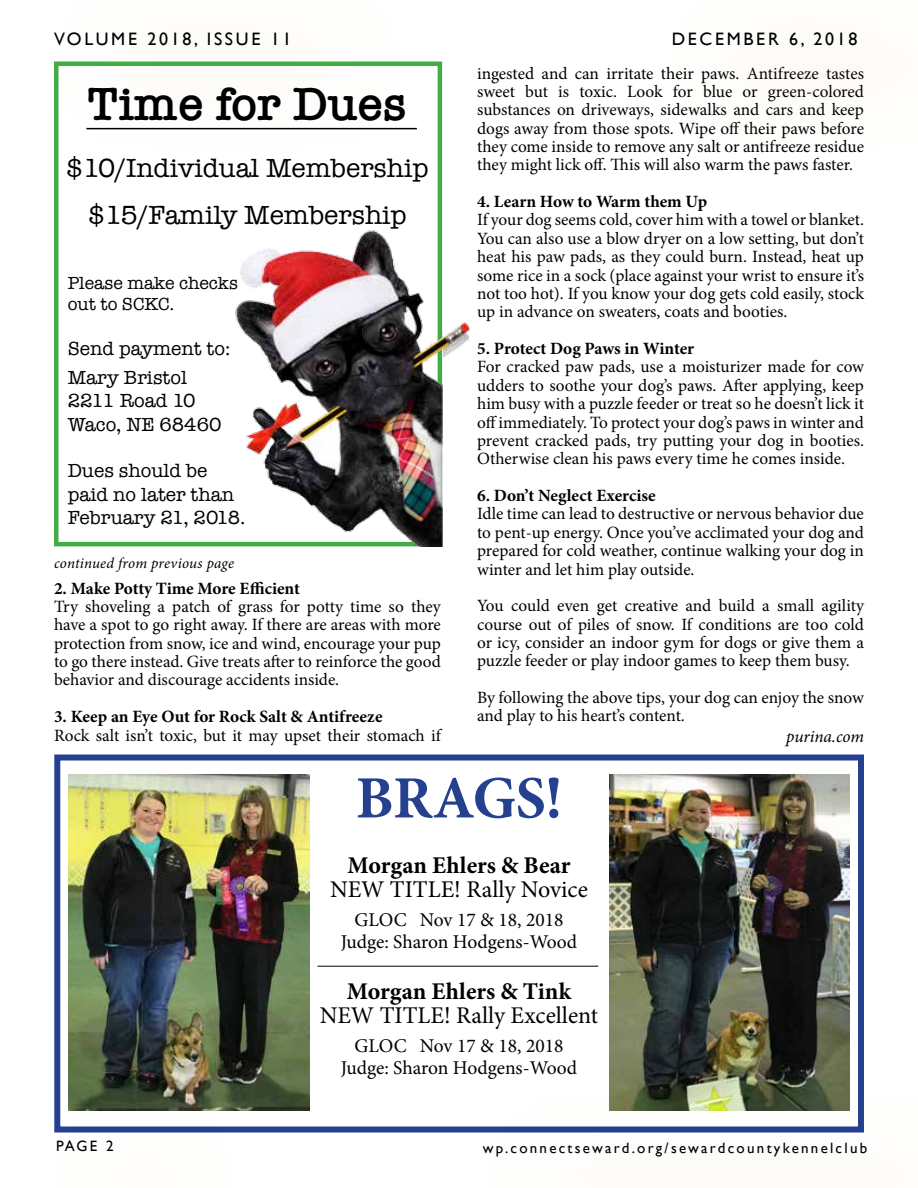
<style>
.page{position:relative;width:918px;height:1188px;background:#fff}
.page>*{position:absolute;margin:0;border:0;box-sizing:border-box;transform-origin:0 0}
.t1{font:700 60px "Minion Pro";letter-spacing:-.01em;color:#25408f}
.t2{font:600 48px "American Typewriter";color:#000}
.t3{font:27px/46.5px "American Typewriter";color:#000;text-align:center}
.t4{font:24px "Minion Pro";color:#000}
.t5{font:700 24px "Minion Pro";color:#000}
.t6{font:19.5px/23.4px "American Typewriter";color:#000}
.t7{font:19.5px/22.5px "Minion Pro";color:#000;text-align:center}
.t8{font:18px "Gill Sans";letter-spacing:.15em;color:#000}
.t9{font:18px/21.6px "American Typewriter";color:#000}
.t10{font:17.25px/18.3px "Minion Pro";color:#000;text-align:justify}
.t11{font:700 17.25px "Minion Pro";letter-spacing:-.005em;color:#000}
.t12{font:italic 17.25px "Minion Pro";letter-spacing:-.01em;color:#000}
.t13{font:15px "Gill Sans";letter-spacing:.15em;color:#000}
.t14{font:italic 15px "Minion Pro";letter-spacing:.01em;color:#000}
</style>
<div class="page">
<div style="left:487px;top:1093px;width:431px;height:95px;background:#fefdfb"></div>
<div style="left:54px;top:754px;width:810px;height:378px;border:6px solid #25408f"></div>
<img style="left:69px;top:774px;width:240px;height:337px">
<img style="left:609px;top:774px;width:241px;height:337px">
<hr style="left:318px;top:966px;width:280px;height:1px;background:#000">
<div style="left:54px;top:62px;width:388px;height:484px;border:4px solid #41ad49"></div>
<img style="left:229px;top:228px;width:242px;height:318px">
<hr style="left:86px;top:128px;width:331px;height:1px;background:#000">
<p class="t8" style="left:54px;top:28px;width:239px">VOLUME 2018, ISSUE 11</p>
<p class="t8" style="left:672px;top:28px;width:187px">DECEMBER 6, 2018</p>
<h2 class="t2" style="left:88px;top:67px;width:320px">Time for Dues</h2>
<h3 class="t3" style="left:66px;top:144px;width:364px">$10/Individual Membership $15/Family Membership</h3>
<p class="t9" style="left:68px;top:271px;width:172px">Please make checks out to SCKC.</p>
<p class="t6" style="left:68px;top:334px;width:164px;line-height:28.5px">Send payment to:<br>Mary Bristol</p>
<p class="t6" style="left:68px;top:388px;width:155px">2211 Road 10<br>Waco, NE 68460</p>
<p class="t6" style="left:68px;top:459px;width:179px">Dues should be paid no later than<br>February 21, 2018.</p>
<p class="t14" style="left:54px;top:553px;width:182px">continued from previous page</p>
<p class="t11" style="left:54px;top:576px;width:248px">2. Make Potty Time More Efficient</p>
<p class="t10" style="left:54px;top:597px;width:388px">Try shoveling a patch of grass for potty time so they have a spot to go right away. If there are areas with more protection from snow, ice and wind, encourage your pup to go there instead. Give treats after to reinforce the good behavior and discourage accidents inside.</p>
<p class="t11" style="left:54px;top:704px;width:330px">3. Keep an Eye Out for Rock Salt &amp; Antifreeze</p>
<p class="t10" style="left:54px;top:726px;width:388px">Rock salt isn’t toxic, but it may upset their stomach if</p>
<p class="t10" style="left:477px;top:64px;width:388px">ingested and can irritate their paws. Antifreeze tastes sweet but is toxic. Look for blue or green-colored substances on driveways, sidewalks and cars and keep dogs away from those spots. Wipe off their paws before they come inside to remove any salt or antifreeze residue they might lick off. This will also warm the paws faster.</p>
<p class="t11" style="left:477px;top:189px;width:232px">4. Learn How to Warm them Up</p>
<p class="t10" style="left:477px;top:211px;width:388px">If your dog seems cold, cover him with a towel or blanket.<br>You can also use a blow dryer on a low setting, but don’t heat his paw pads, as they could burn. Instead, heat up some rice in a sock (place against your wrist to ensure it’s not too hot). If you know your dog gets cold easily, stock up in advance on sweaters, coats and booties.</p>
<p class="t11" style="left:477px;top:336px;width:218px">5. Protect Dog Paws in Winter</p>
<p class="t10" style="left:477px;top:358px;width:388px">For cracked paw pads, use a moisturizer made for cow udders to soothe your dog’s paws. After applying, keep him busy with a puzzle feeder or treat so he doesn’t lick it off immediately. To protect your dog’s paws in winter and prevent cracked pads, try putting your dog in booties.<br>Otherwise clean his paws every time he comes inside.</p>
<p class="t11" style="left:477px;top:483px;width:180px">6. Don’t Neglect Exercise</p>
<p class="t10" style="left:477px;top:505px;width:388px">Idle time can lead to destructive or nervous behavior due to pent-up energy. Once you’ve acclimated your dog and prepared for cold weather, continue walking your dog in winter and let him play outside.</p>
<p class="t10" style="left:477px;top:597px;width:388px">You could even get creative and build a small agility course out of piles of snow. If conditions are too cold or icy, consider an indoor gym for dogs or give them a puzzle feeder or play indoor games to keep them busy.</p>
<p class="t10" style="left:477px;top:689px;width:388px">By following the above tips, your dog can enjoy the snow and play to his heart’s content.</p>
<p class="t12" style="left:786px;top:725px;width:79px">purina.com</p>
<h1 class="t1" style="left:356px;top:756px;width:208px">BRAGS!</h1>
<h3 class="t5" style="left:348px;top:849px;width:224px">Morgan Ehlers &amp; Bear</h3>
<h3 class="t4" style="left:330px;top:873px;width:259px">NEW TITLE! Rally Novice</h3>
<p class="t7" style="left:341px;top:908px;width:238px">GLOC Nov 17 &amp; 18, 2018<br>Judge: Sharon Hodgens-Wood</p>
<h3 class="t5" style="left:347px;top:975px;width:226px">Morgan Ehlers &amp; Tink</h3>
<h3 class="t4" style="left:320px;top:1000px;width:280px">NEW TITLE! Rally Excellent</h3>
<p class="t7" style="left:341px;top:1035px;width:238px">GLOC Nov 17 &amp; 18, 2018<br>Judge: Sharon Hodgens-Wood</p>
<p class="t13" style="left:56px;top:1137px;width:59px">PAGE 2</p>
<p class="t13" style="left:483px;top:1139px;width:386px">wp.connectseward.org/sewardcountykennelclub</p>
</div>
